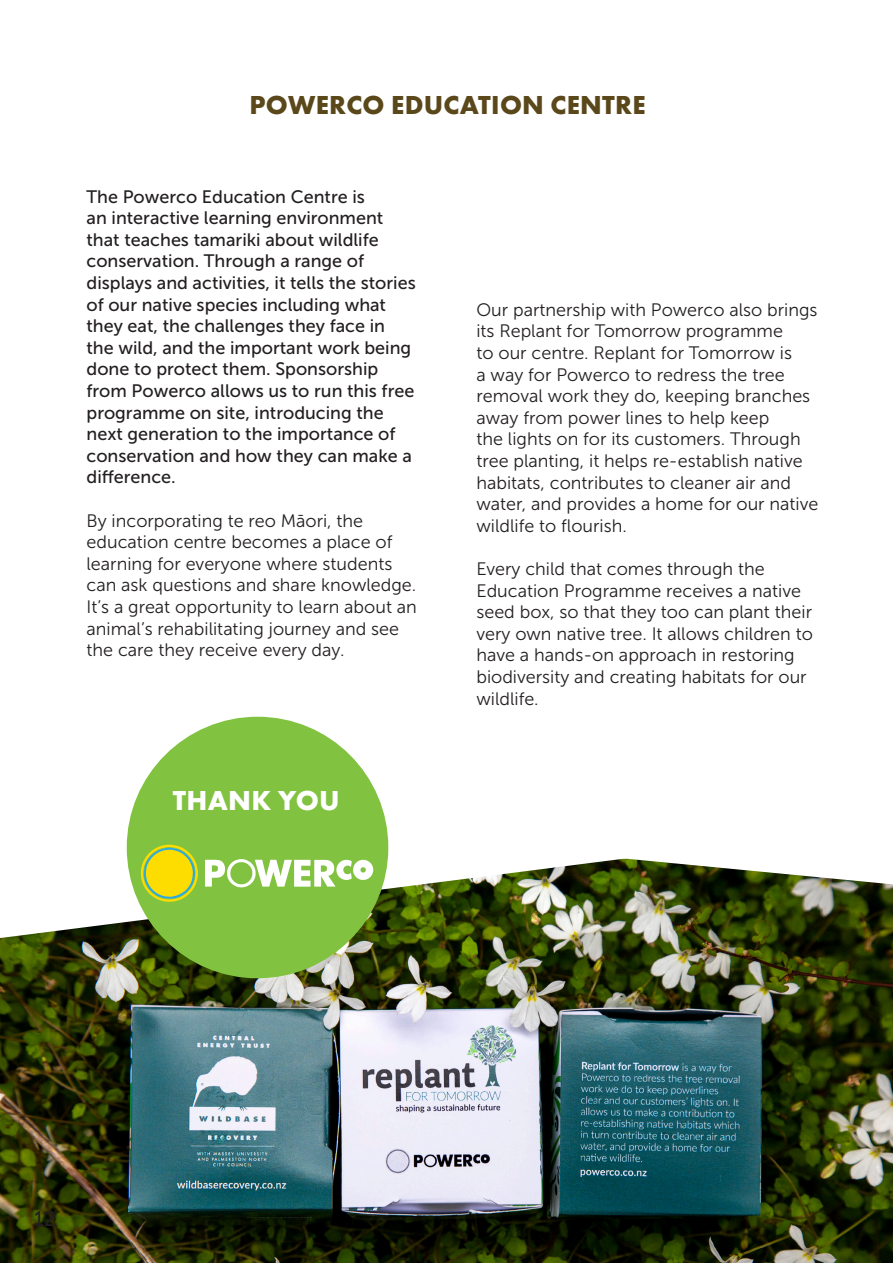
<style>
.page{position:relative;width:893px;height:1263px;background:#fff}
.page>*{position:absolute;margin:0;border:0;box-sizing:border-box;transform-origin:0 0}
.Paragraph_Style_2{font:700 28.5px "Futura PT";letter-spacing:.01em;color:#fff}
.Paragraph_Style_2-2{font:700 27px "Futura PT";letter-spacing:.01em;color:#5a471a}
.t1{font:21px "Museo Sans 500";color:#231f20}
.Body_Text{font:18px/21.6px "Museo Sans 300";color:#231f20}
.Body_Text-2{font:18px/21.6px "Museo Sans 500";color:#231f20}
</style>
<div class="page">
<img style="left:0;top:884px;width:893px;height:379px">
<svg style="left:0;top:733px;width:635px;height:205px"></svg>
<svg style="left:613px;top:733px;width:275px;height:151px"></svg>
<div style="left:768px;top:543px;width:125px;height:299px;background:#fff"></div>
<div style="left:127px;top:717px;width:261px;height:261px;background:#81c340;border-radius:50%"></div>
<svg style="left:140px;top:845px;width:58px;height:57px"></svg>
<svg style="left:205px;top:859px;width:168px;height:28px"></svg>
<p class="Paragraph_Style_2-2" style="left:249px;top:87px;width:398px">POWERCO EDUCATION CENTRE</p>
<p class="Body_Text-2" style="left:87px;top:186px;width:331px">The Powerco Education Centre is<br>an interactive learning environment that teaches tamariki about wildlife conservation. Through a range of displays and activities, it tells the stories of our native species including what they eat, the challenges they face in the wild, and the important work being done to protect them. Sponsorship from Powerco allows us to run this free programme on site, introducing the next generation to the importance of conservation and how they can make a difference.</p>
<p class="Body_Text" style="left:87px;top:510px;width:332px">By incorporating te reo Māori, the education centre becomes a place of learning for everyone where students can ask questions and share knowledge.<br>It’s a great opportunity to learn about an animal’s rehabilitating journey and see the care they receive every day.</p>
<p class="Paragraph_Style_2" style="left:173px;top:782px;width:168px">THANK YOU</p>
<p class="Body_Text" style="left:476px;top:299px;width:343px">Our partnership with Powerco also brings its Replant for Tomorrow programme<br>to our centre. Replant for Tomorrow is<br>a way for Powerco to redress the tree removal work they do, keeping branches away from power lines to help keep<br>the lights on for its customers. Through tree planting, it helps re-establish native habitats, contributes to cleaner air and water, and provides a home for our native wildlife to flourish.</p>
<p class="Body_Text" style="left:476px;top:558px;width:338px">Every child that comes through the Education Programme receives a native seed box, so that they too can plant their very own native tree. It allows children to have a hands-on approach in restoring biodiversity and creating habitats for our wildlife.</p>
<p class="t1" style="left:34px;top:1207px;width:24px">12</p>
</div>
